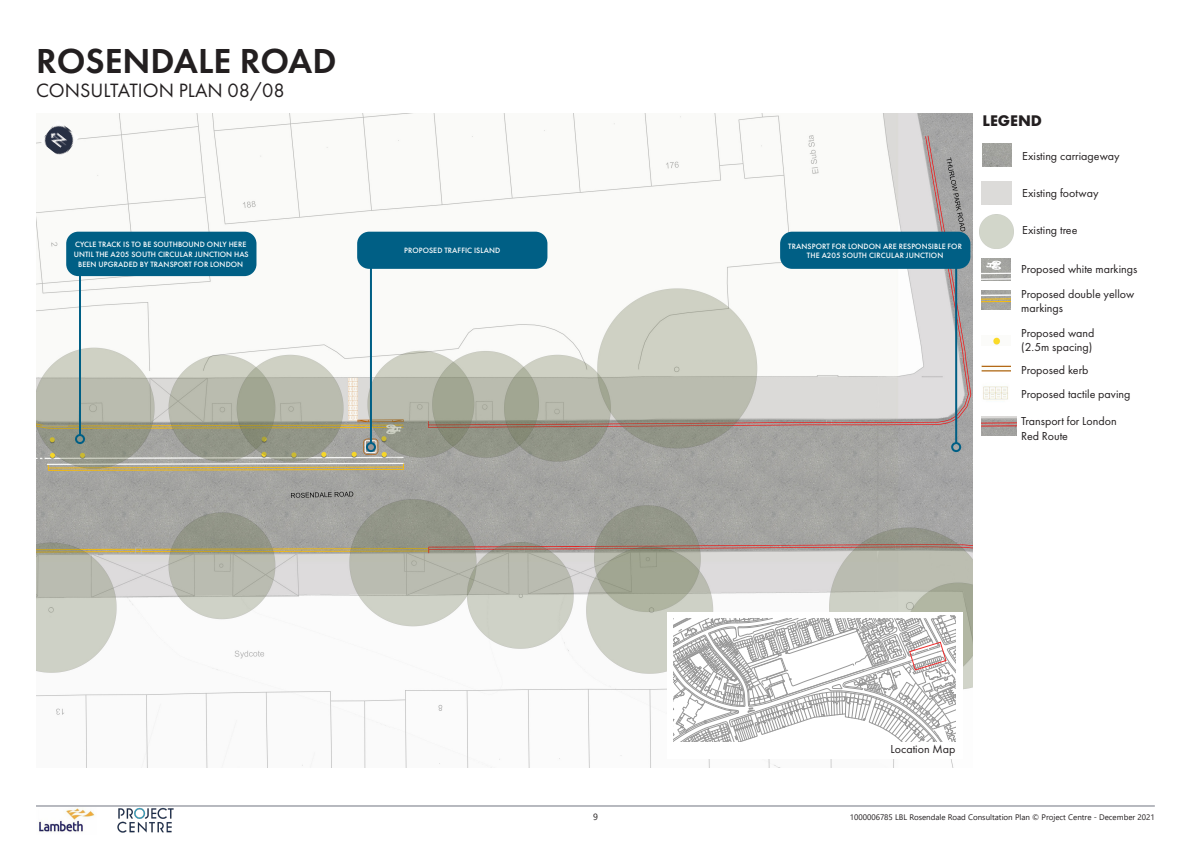
<style>
.page{position:relative;width:1191px;height:842px;background:#fff}
.page>*{position:absolute;margin:0;border:0;box-sizing:border-box;transform-origin:0 0}
.t1{font:600 36px "Futura PT";color:#231f20}
.t2{font:20px "Futura PT";color:#231f20}
.t3{font:700 16px "Futura PT";color:#231f20}
.t4{font:12px/14.4px "Futura PT";color:#231f20}
.t5{font:9px "Segoe UI";color:#231f20}
._00__DOCUMENT_-_Titl{font:500 8px/9.6px "Futura PT";letter-spacing:.01em;color:#fff;text-align:center}
.t6{font:8px "Segoe UI";color:#231f20}
</style>
<div class="page">
<hr style="left:36px;top:805px;width:1118px;height:1px;background:#717480">
<img style="left:117px;top:805px;width:57px;height:28px">
<img style="left:39px;top:808px;width:56px;height:25px">
<img style="left:36px;top:113px;width:936px;height:654px">
<img style="left:40px;top:120px;width:39px;height:39px">
<img style="left:993px;top:337px;width:8px;height:8px">
<img style="left:982px;top:144px;width:29px;height:22px">
<img style="left:981px;top:258px;width:29px;height:23px">
<img style="left:981px;top:290px;width:29px;height:20px">
<img style="left:980px;top:215px;width:33px;height:33px">
<img style="left:981px;top:365px;width:29px;height:35px">
<div style="left:365px;top:440px;width:11px;height:13px;border:1px solid #fff"></div>
<img style="left:981px;top:416px;width:36px;height:20px">
<hr style="left:370px;top:254px;width:2px;height:189px;background:#005f85">
<div style="left:366px;top:442px;width:10px;height:10px;border:2px solid #005f85;border-radius:50%"></div>
<div style="left:357px;top:232px;width:190px;height:37px;background:#005f85;border-radius:12px"></div>
<hr style="left:79px;top:254px;width:2px;height:181px;background:#005f85">
<div style="left:75px;top:434px;width:10px;height:10px;border:2px solid #005f85;border-radius:50%"></div>
<div style="left:66px;top:232px;width:190px;height:44px;background:#005f85;border-radius:12px"></div>
<hr style="left:955px;top:254px;width:2px;height:189px;background:#005f85">
<div style="left:951px;top:442px;width:10px;height:10px;border:2px solid #005f85;border-radius:50%"></div>
<div style="left:780px;top:232px;width:190px;height:37px;background:#005f85;border-radius:12px"></div>
<div style="left:667px;top:612px;width:295px;height:146px;background:#fff"></div>
<svg style="left:674px;top:616px;width:282px;height:126px"></svg>
<p class="t1" style="left:36px;top:38px;width:302px">ROSENDALE ROAD</p>
<p class="t2" style="left:36px;top:78px;width:250px">CONSULTATION PLAN 08/08</p>
<p class="_00__DOCUMENT_-_Titl" style="left:74px;top:240px;width:176px">CYCLE TRACK IS TO BE SOUTHBOUND ONLY HERE<br>UNTIL THE A205 SOUTH CIRCULAR JUNCTION HAS<br>BEEN UPGRADED BY TRANSPORT FOR LONDON</p>
<p class="_00__DOCUMENT_-_Titl" style="left:788px;top:241px;width:175px">TRANSPORT FOR LONDON ARE RESPONSIBLE FOR<br>THE A205 SOUTH CIRCULAR JUNCTION</p>
<p class="_00__DOCUMENT_-_Titl" style="left:404px;top:246px;width:98px">PROPOSED TRAFFIC ISLAND</p>
<p class="t3" style="left:982px;top:110px;width:61px">LEGEND</p>
<p class="t4" style="left:1022px;top:148px;width:99px">Existing carriageway</p>
<p class="t4" style="left:1022px;top:186px;width:78px">Existing footway</p>
<p class="t4" style="left:1022px;top:223px;width:57px">Existing tree</p>
<p class="t4" style="left:1021px;top:261px;width:118px">Proposed white markings</p>
<p class="t4" style="left:1021px;top:286px;width:115px">Proposed double yellow markings</p>
<p class="t4" style="left:1021px;top:326px;width:75px">Proposed wand</p>
<p class="t4" style="left:1021px;top:340px;width:72px">(2.5m spacing)</p>
<p class="t4" style="left:1021px;top:362px;width:69px">Proposed kerb</p>
<p class="t4" style="left:1021px;top:387px;width:111px">Proposed tactile paving</p>
<p class="t4" style="left:1021px;top:414px;width:97px">Transport for London</p>
<p class="t4" style="left:1021px;top:428px;width:48px">Red Route</p>
<p class="t4" style="left:890px;top:742px;width:66px">Location Map</p>
<p class="t5" style="left:593px;top:809px;width:6px">9</p>
<p class="t6" style="left:849px;top:809px;width:306px">1000006785 LBL Rosendale Road Consultation Plan © Project Centre - December 2021</p>
</div>
